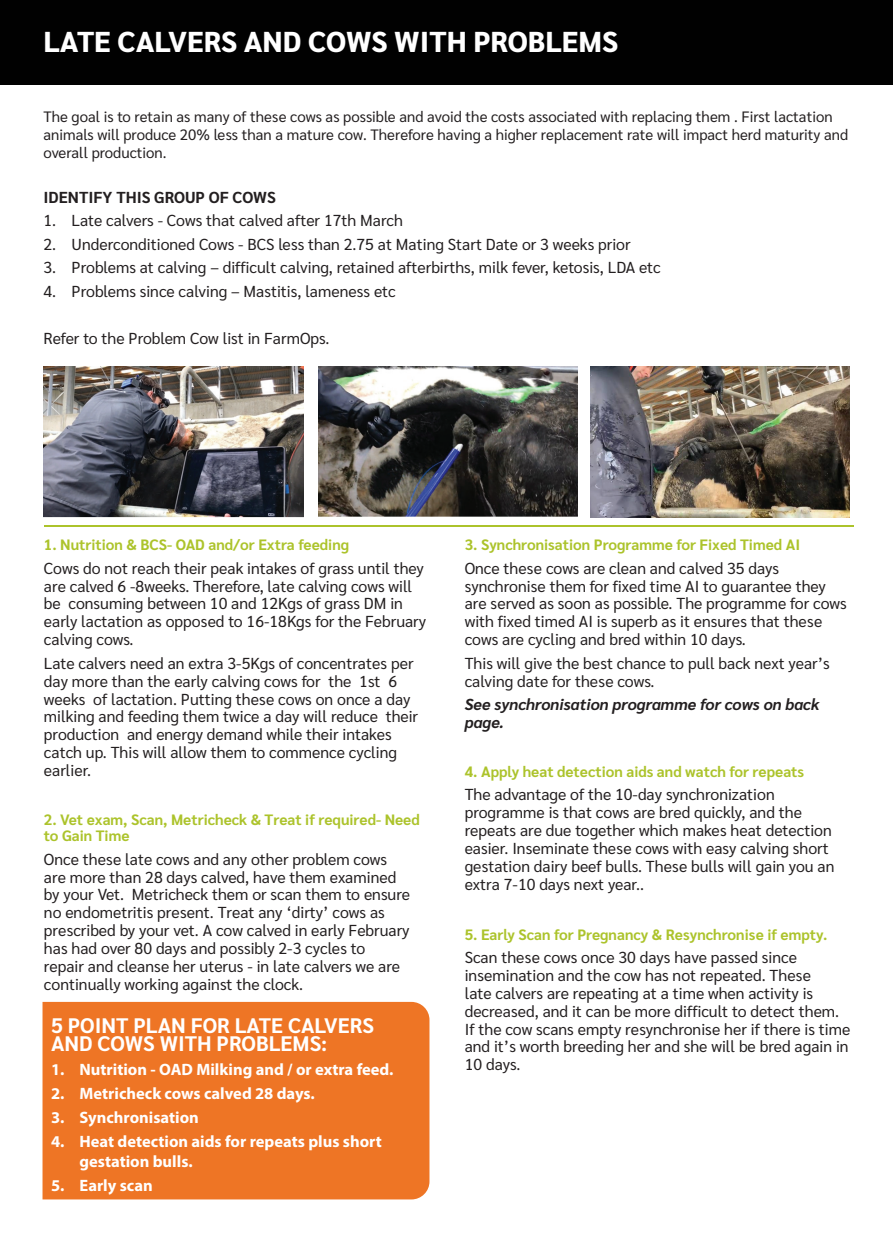
<style>
.page{position:relative;width:893px;height:1242px;background:#fff}
.page>*{position:absolute;margin:0;border:0;box-sizing:border-box;transform-origin:0 0}
.t1{font:800 28.8px "Sarabun";color:#fff}
.t2{font:700 21px/18px "Sarabun";color:#fff}
.t3{font:700 16.5px/19.8px "Myriad Pro";color:#fff}
.t4{font:15.9px/17.9px "Sarabun";color:#231f20}
.t5{font:italic 700 15.9px/17.9px "Sarabun";color:#231f20}
.t6{font:700 15.9px "Sarabun";color:#231f20}
.t7{font:15px/18px "Sarabun";color:#231f20}
.t8{font:700 15px/16.5px "Sarabun";color:#acc32b}
</style>
<div class="page">
<div style="left:0;top:0;width:893px;height:84px;background:#010101"></div>
<img style="left:44px;top:366px;width:259px;height:151px">
<img style="left:318px;top:366px;width:259px;height:151px">
<img style="left:591px;top:366px;width:259px;height:151px">
<hr style="left:44px;top:525px;width:810px;height:1px;background:#acc32b">
<div style="left:43px;top:1002px;width:386px;height:197px;background:#ee7525"></div>
<h1 class="t1" style="left:43px;top:25px;width:576px">LATE CALVERS AND COWS WITH PROBLEMS</h1>
<p class="t7" style="left:43px;top:108px;width:806px">The goal is to retain as many of these cows as possible and avoid the costs associated with replacing them . First lactation animals will produce 20% less than a mature cow. Therefore having a higher replacement rate will impact herd maturity and overall production.</p>
<p class="t6" style="left:43px;top:188px;width:234px">IDENTIFY THIS GROUP OF COWS</p>
<p class="t4" style="left:43px;top:212px;width:361px">1. Late calvers - Cows that calved after 17th March</p>
<p class="t4" style="left:43px;top:235px;width:589px">2. Underconditioned Cows - BCS less than 2.75 at Mating Start Date or 3 weeks prior</p>
<p class="t4" style="left:43px;top:259px;width:619px">3. Problems at calving – difficult calving, retained afterbirths, milk fever, ketosis, LDA etc</p>
<p class="t4" style="left:43px;top:282px;width:354px">4. Problems since calving – Mastitis, lameness etc</p>
<p class="t4" style="left:43px;top:329px;width:287px">Refer to the Problem Cow list in FarmOps.</p>
<p class="t8" style="left:44px;top:537px;width:307px">1. Nutrition &amp; BCS- OAD and/or Extra feeding</p>
<p class="t4" style="left:44px;top:559px;width:384px">Cows do not reach their peak intakes of grass until they are calved 6 -8weeks. Therefore, late calving cows will be consuming between 10 and 12Kgs of grass DM in early lactation as opposed to 16-18Kgs for the February calving cows.</p>
<p class="t4" style="left:44px;top:654px;width:376px">Late calvers need an extra 3-5Kgs of concentrates per day more than the early calving cows for the 1st 6 weeks of lactation. Putting these cows on once a day milking and feeding them twice a day will reduce their production and energy demand while their intakes catch up. This will allow them to commence cycling earlier.</p>
<p class="t8" style="left:44px;top:811px;width:377px">2. Vet exam, Scan, Metricheck &amp; Treat if required- Need to Gain Time</p>
<p class="t4" style="left:44px;top:850px;width:368px">Once these late cows and any other problem cows are more than 28 days calved, have them examined by your Vet. Metricheck them or scan them to ensure no endometritis present. Treat any ‘dirty’ cows as prescribed by your vet. A cow calved in early February has had over 80 days and possibly 2-3 cycles to<br>repair and cleanse her uterus - in late calvers we are continually working against the clock.</p>
<h2 class="t2" style="left:51px;top:1016px;width:324px">5 POINT PLAN FOR LATE CALVERS<br>AND COWS WITH PROBLEMS:</h2>
<p class="t3" style="left:51px;top:1059px;width:344px">1. Nutrition - OAD Milking and / or extra feed.</p>
<p class="t3" style="left:51px;top:1083px;width:265px">2. Metricheck cows calved 28 days.</p>
<p class="t3" style="left:51px;top:1107px;width:149px">3. Synchronisation</p>
<p class="t3" style="left:80px;top:1131px;width:304px;text-indent:-28px">4. Heat detection aids for repeats plus short gestation bulls.</p>
<p class="t3" style="left:51px;top:1175px;width:103px">5. Early scan</p>
<p class="t8" style="left:465px;top:537px;width:337px">3. Synchronisation Programme for Fixed Timed AI</p>
<p class="t4" style="left:465px;top:559px;width:384px">Once these cows are clean and calved 35 days synchronise them for fixed time AI to guarantee they are served as soon as possible. The programme for cows with fixed timed AI is superb as it ensures that these cows are cycling and bred within 10 days.</p>
<p class="t4" style="left:465px;top:654px;width:366px">This will give the best chance to pull back next year’s calving date for these cows.</p>
<p class="t5" style="left:465px;top:695px;width:356px">See synchronisation programme for cows on back page.</p>
<p class="t8" style="left:465px;top:763px;width:341px">4. Apply heat detection aids and watch for repeats</p>
<p class="t4" style="left:465px;top:785px;width:371px">The advantage of the 10-day synchronization programme is that cows are bred quickly, and the repeats are due together which makes heat detection easier. Inseminate these cows with easy calving short gestation dairy beef bulls. These bulls will gain you an extra 7-10 days next year..</p>
<p class="t8" style="left:465px;top:926px;width:364px">5. Early Scan for Pregnancy &amp; Resynchronise if empty.</p>
<p class="t4" style="left:465px;top:948px;width:387px">Scan these cows once 30 days have passed since insemination and the cow has not repeated. These<br>late calvers are repeating at a time when activity is decreased, and it can be more difficult to detect them.<br>If the cow scans empty resynchronise her if there is time and it’s worth breeding her and she will be bred again in 10 days.</p>
</div>
